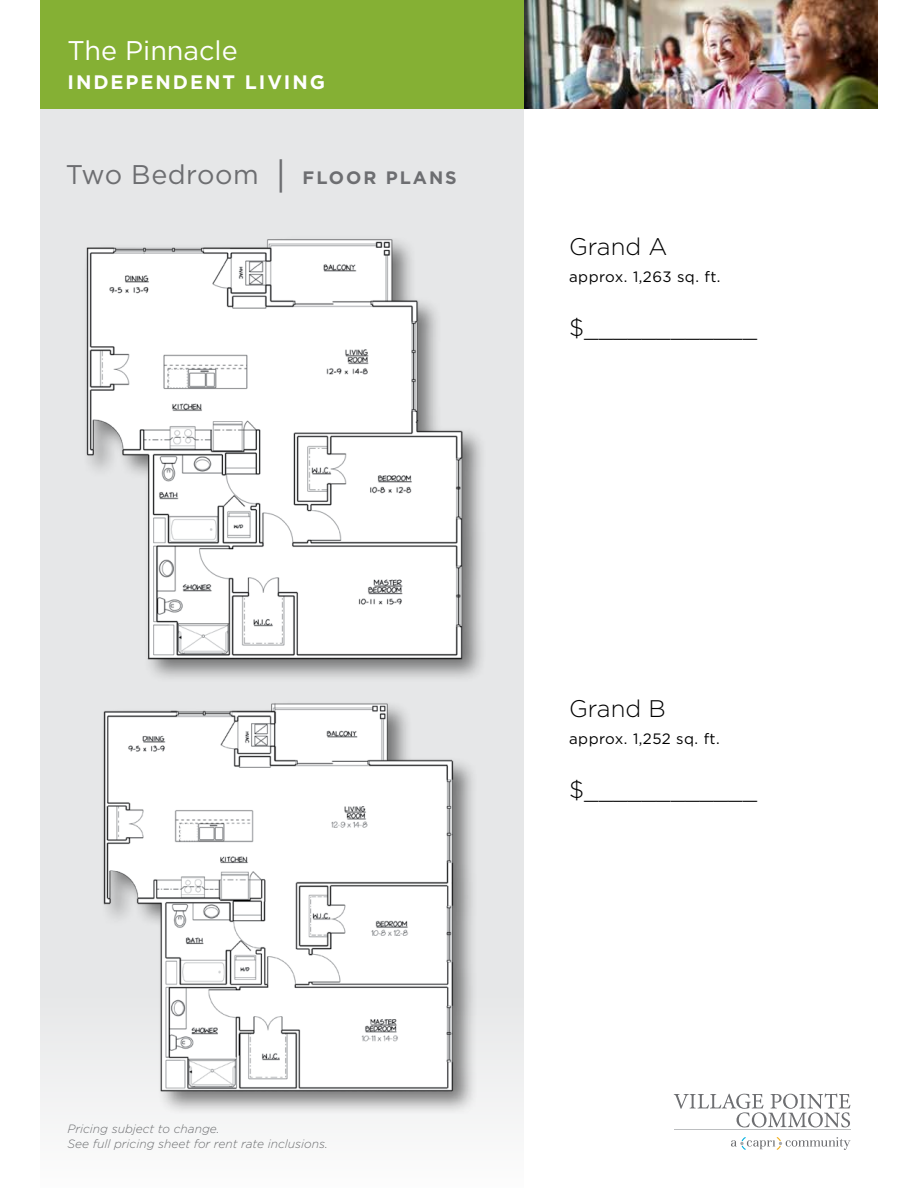
<style>
.page{position:relative;width:918px;height:1188px;background:#fff}
.page>*{position:absolute;margin:0;border:0;box-sizing:border-box;transform-origin:0 0}
.t1{font:27px "Gotham";letter-spacing:.02em;color:#6d6e71}
.t2{font:27px "Gotham";color:#fff}
.t3{font:300 24px "Gotham";color:#000}
.t4{font:700 19.5px "Gotham";letter-spacing:.1em;color:#fff}
.t5{font:15px "Gotham";letter-spacing:.03em;color:#000}
.t6{font:italic 300 12px/14.4px "Gotham";color:#6d6e71}
.s1{font-size:36px}
.s2{font-weight:700;font-size:18px}
</style>
<div class="page">
<div style="left:40px;top:0;width:484px;height:1188px;background:linear-gradient(to bottom,#e2e3e4,#edeeef)"></div>
<img style="left:524px;top:0;width:353px;height:109px">
<div style="left:82px;top:235px;width:405px;height:449px;background:#000;opacity:.5"></div>
<img style="left:81px;top:235px;width:387px;height:427px">
<div style="left:99px;top:699px;width:380px;height:417px;background:#000;opacity:.5"></div>
<img style="left:98px;top:698px;width:362px;height:398px">
<div style="left:40px;top:0;width:484px;height:109px;background:#85b034"></div>
<svg style="left:731px;top:1137px;width:119px;height:13px"></svg>
<hr style="left:674px;top:1130px;width:176px;height:1px;background:#bcbec0">
<svg style="left:674px;top:1094px;width:176px;height:33px"></svg>
<h1 class="t2" style="left:68px;top:33px;width:172px">The Pinnacle</h1>
<h3 class="t4" style="left:68px;top:69px;width:259px">INDEPENDENT LIVING</h3>
<h1 class="t1" style="left:66px;top:157px;width:392px">Two Bedroom <span class="s1">|</span> <span class="s2">FLOOR PLANS</span></h1>
<h2 class="t3" style="left:569px;top:231px;width:100px">Grand A</h2>
<p class="t5" style="left:569px;top:267px;width:153px">approx. 1,263 sq. ft.</p>
<h2 class="t3" style="left:569px;top:312px;width:189px">$____________</h2>
<p class="t6" style="left:68px;top:1121px;width:262px">Pricing subject to change.<br>See full pricing sheet for rent rate inclusions.</p>
<h2 class="t3" style="left:569px;top:693px;width:98px">Grand B</h2>
<p class="t5" style="left:569px;top:729px;width:152px">approx. 1,252 sq. ft.</p>
<h2 class="t3" style="left:569px;top:774px;width:189px">$____________</h2>
</div>
